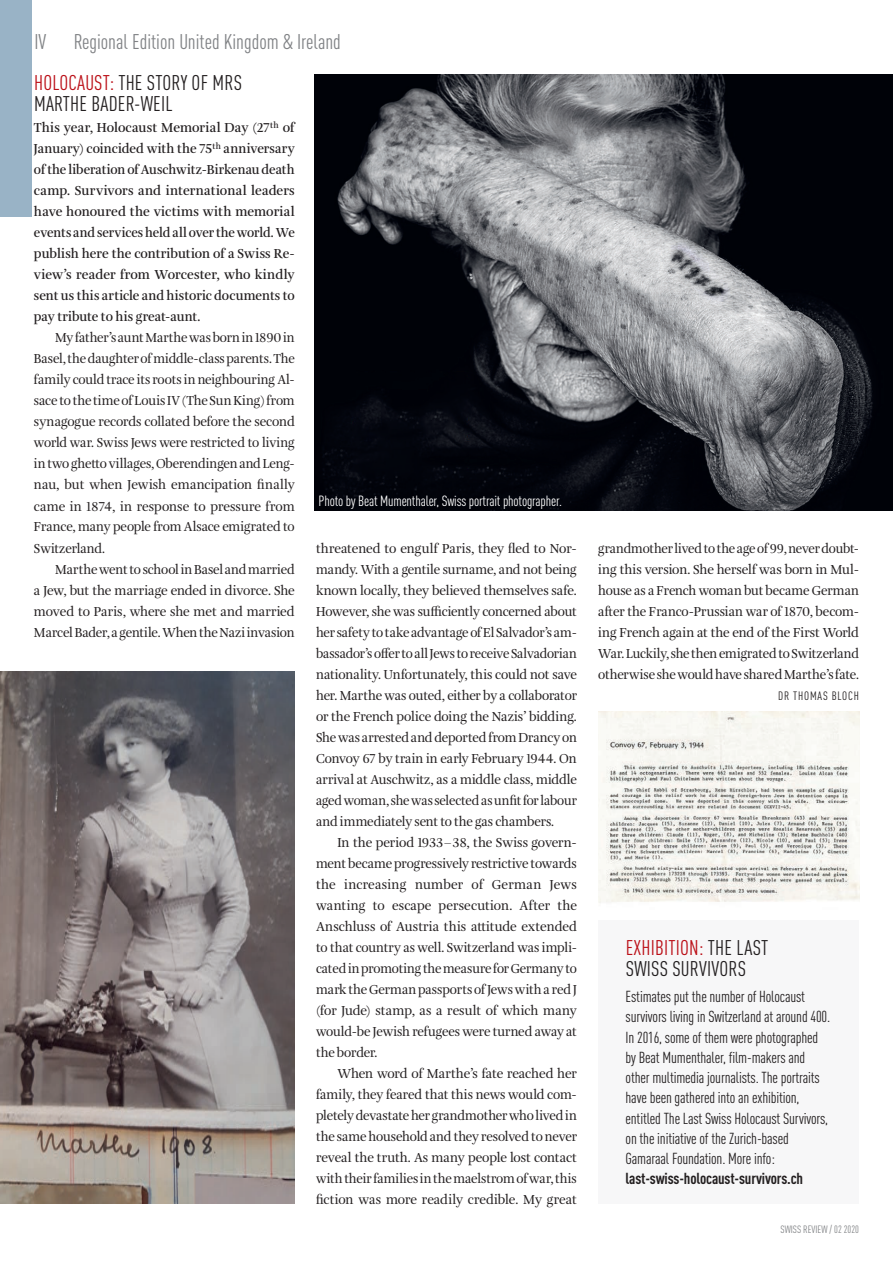
<style>
.page{position:relative;width:893px;height:1263px;background:#fff}
.page>*{position:absolute;margin:0;border:0;box-sizing:border-box;transform-origin:0 0}
.t1{font:condensed 21px/21px "DINOT";letter-spacing:.01em;color:#231f20}
.t2{font:condensed 21px "DINOT";color:#808285}
.t3{font:condensed 15.75px/20.2px "DINOT";letter-spacing:-.01em;color:#231f20}
.t4{font:700 condensed 15.75px "DINOT";letter-spacing:-.01em;color:#231f20}
.t5{font:condensed 14.7px "DINOT";letter-spacing:-.01em;color:#fff}
.t6{font:13.5px/21px "Amalia Pro";letter-spacing:-.005em;color:#231f20;text-align:justify}
.t7{font:13.5px/21px "Amalia Pro";letter-spacing:-.005em;color:#231f20;text-align:justify;scale:.94 1}
.t8{font:600 13.5px/21px "Amalia Pro";color:#231f20;text-align:justify}
.t9{font:13.5px/21px "Amalia Pro";letter-spacing:-.005em;color:#231f20;text-align:justify;scale:.95 1}
.t10{font:condensed 12px "DINOT";letter-spacing:.07em;color:#231f20}
.t11{font:condensed 10.5px "DINOT";color:#808285}
.s1{color:#bb1018}
</style>
<div class="page">
<div style="left:0;top:0;width:32px;height:216px;background:#99b3c6"></div>
<div style="left:598px;top:920px;width:261px;height:283px;background:#f7f7f8"></div>
<img style="left:598px;top:711px;width:261px;height:192px">
<img style="left:0;top:672px;width:295px;height:531px">
<img style="left:314px;top:74px;width:579px;height:436px">
<h1 class="t2" style="left:35px;top:30px;width:13px">IV</h1>
<h1 class="t2" style="left:74px;top:30px;width:269px">Regional Edition United Kingdom &amp; Ireland</h1>
<h1 class="t1" style="left:34px;top:72px;width:209px"><span class="s1">HOLOCAUST:</span> THE STORY OF MRS<br>MARTHE BADER-WEIL</h1>
<p class="t8" style="left:34px;top:118px;width:262px">This year, Holocaust Memorial Day (27<sup>th</sup> of January) coincided with the 75<sup>th</sup> anniversary of the liberation of Auschwitz-Birkenau death camp. Survivors and international leaders have honoured the victims with memorial events and services held all over the world. We publish here the contribution of a Swiss Re&shy;view’s reader from Worcester, who kindly sent us this article and historic documents to pay tribute to his great-aunt.</p>
<p class="t7" style="left:34px;top:328px;width:279px;text-indent:21px">My father’s aunt Marthe was born in 1890 in Basel, the daughter of middle-class parents. The family could trace its roots in neighbouring Al&shy;sace to the time of Louis IV (The Sun King) from synagogue records collated before the second world war. Swiss Jews were restricted to living in two ghetto villages, Oberendingen and Leng&shy;nau, but when Jewish emancipation finally came in 1874, in response to pressure from France, many people from Alsace emigrated to Switzerland.</p>
<p class="t9" style="left:34px;top:559px;width:276px;text-indent:21px">Marthe went to school in Basel and married a Jew, but the marriage ended in divorce. She moved to Paris, where she met and married Marcel Bader, a gentile. When the Nazi invasion</p>
<p class="t5" style="left:319px;top:492px;width:245px">Photo by Beat Mumenthaler, Swiss portrait photographer.</p>
<p class="t6" style="left:316px;top:538px;width:262px">threatened to engulf Paris, they fled to Nor&shy;mandy. With a gentile surname, and not being known locally, they believed themselves safe.<br>However, she was sufficiently concerned about her safety to take advantage of El Salvador’s am&shy;bassador’s offer to all Jews to receive Salvadorian nationality. Unfortunately, this could not save her. Marthe was outed, either by a collaborator or the French police doing the Nazis’ bidding.<br>She was arrested and deported from Drancy on Convoy 67 by train in early February 1944. On arrival at Auschwitz, as a middle class, middle aged woman, she was selected as unfit for labour and immediately sent to the gas chambers.</p>
<p class="t6" style="left:316px;top:832px;width:262px;text-indent:21px">In the period 1933 – 38, the Swiss govern&shy;ment became progressively restrictive towards the increasing number of German Jews wanting to escape persecution. After the Anschluss of Austria this attitude extended to that country as well. Switzerland was impli&shy;cated in promoting the measure for Germany to mark the German passports of Jews with a red J (for Jude) stamp, as a result of which many would-be Jewish refugees were turned away at the border.</p>
<p class="t6" style="left:316px;top:1063px;width:262px;text-indent:21px">When word of Marthe’s fate reached her family, they feared that this news would com&shy;pletely devastate her grandmother who lived in the same household and they resolved to never reveal the truth. As many people lost contact with their families in the maelstrom of war, this fiction was more readily credible. My great</p>
<p class="t7" style="left:598px;top:538px;width:279px">grandmother lived to the age of 99, never doubt&shy;ing this version. She herself was born in Mul&shy;house as a French woman but became German after the Franco-Prussian war of 1870, becom&shy;ing French again at the end of the First World War. Luckily, she then emigrated to Switzerland otherwise she would have shared Marthe’s fate.</p>
<p class="t10" style="left:778px;top:688px;width:82px">DR THOMAS BLOCH</p>
<h1 class="t1" style="left:626px;top:937px;width:144px"><span class="s1">EXHIBITION:</span> THE LAST<br>SWISS SURVIVORS</h1>
<p class="t3" style="left:625px;top:986px;width:206px">Estimates put the number of Holocaust survivors living in Switzerland at around 400.<br>In 2016, some of them were photographed by Beat Mumenthaler, film-makers and other multimedia journalists. The portraits have been gathered into an exhibition, entitled The Last Swiss Holocaust Survivors, on the initiative of the Zurich-based Gamaraal Foundation. More info:</p>
<p class="t4" style="left:625px;top:1169px;width:179px">last-swiss-holocaust-survivors.ch</p>
<p class="t11" style="left:780px;top:1223px;width:80px">SWISS REVIEW / 02 2020</p>
</div>
